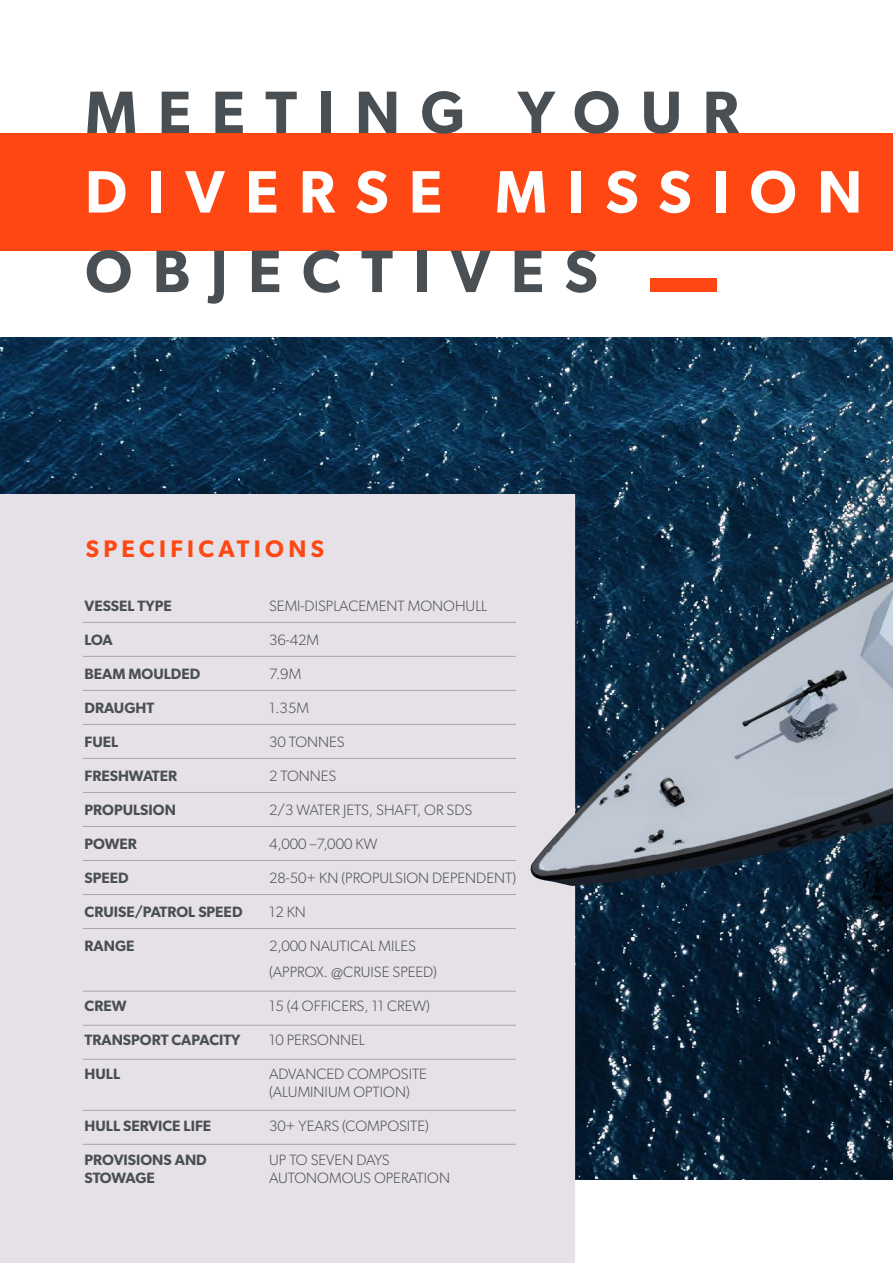
<style>
.page{position:relative;width:893px;height:1263px;background:#fff}
.page>*{position:absolute;margin:0;border:0;box-sizing:border-box;transform-origin:0 0}
.t1{font:600 60px "Gibson";letter-spacing:.34em;color:#4a4f54}
.t2{font:600 60px "Gibson";letter-spacing:.34em;color:#fff}
.t3{font:600 24px "Gibson";letter-spacing:.18em;color:#ff4713}
.t4{font:300 15px/25.5px "Gibson";color:#4a4f54}
.t5{font:600 15px "Gibson";color:#4a4f54}
.t6{font:600 15px "Gibson";letter-spacing:-.02em;color:#4a4f54}
</style>
<div class="page">
<img style="left:0;top:337px;width:893px;height:842px">
<div style="left:0;top:494px;width:575px;height:769px;background:#e5e1e6"></div>
<hr style="left:83px;top:622px;width:433px;height:1px;background:#a5a7aa">
<hr style="left:83px;top:656px;width:433px;height:1px;background:#a5a7aa">
<hr style="left:83px;top:690px;width:433px;height:1px;background:#a5a7aa">
<hr style="left:83px;top:724px;width:433px;height:1px;background:#a5a7aa">
<hr style="left:83px;top:758px;width:433px;height:1px;background:#a5a7aa">
<hr style="left:83px;top:792px;width:433px;height:1px;background:#a5a7aa">
<hr style="left:83px;top:826px;width:433px;height:1px;background:#a5a7aa">
<hr style="left:83px;top:860px;width:433px;height:1px;background:#a5a7aa">
<hr style="left:83px;top:894px;width:433px;height:1px;background:#a5a7aa">
<hr style="left:83px;top:928px;width:433px;height:1px;background:#a5a7aa">
<hr style="left:83px;top:991px;width:433px;height:1px;background:#a5a7aa">
<hr style="left:83px;top:1025px;width:433px;height:1px;background:#a5a7aa">
<hr style="left:83px;top:1059px;width:433px;height:1px;background:#a5a7aa">
<hr style="left:83px;top:1110px;width:433px;height:1px;background:#a5a7aa">
<hr style="left:83px;top:1144px;width:433px;height:1px;background:#a5a7aa">
<div style="left:0;top:133px;width:893px;height:117px;background:#ff4713"></div>
<div style="left:650px;top:278px;width:67px;height:14px;background:#ff4713"></div>
<h1 class="t1" style="left:85px;top:76px;width:655px">MEETING YOUR</h1>
<h1 class="t2" style="left:85px;top:156px;width:779px">DIVERSE MISSION</h1>
<h1 class="t1" style="left:85px;top:235px;width:514px">OBJECTIVES</h1>
<h2 class="t3" style="left:86px;top:534px;width:240px">SPECIFICATIONS</h2>
<p class="t5" style="left:85px;top:597px;width:89px">VESSEL TYPE</p>
<p class="t4" style="left:269px;top:593px;width:220px">SEMI-DISPLACEMENT MONOHULL</p>
<p class="t5" style="left:85px;top:631px;width:30px">LOA</p>
<p class="t4" style="left:269px;top:627px;width:52px">36-42M</p>
<p class="t5" style="left:85px;top:665px;width:117px">BEAM MOULDED</p>
<p class="t4" style="left:269px;top:661px;width:34px">7.9M</p>
<p class="t5" style="left:85px;top:699px;width:71px">DRAUGHT</p>
<p class="t4" style="left:269px;top:695px;width:41px">1.35M</p>
<p class="t5" style="left:85px;top:733px;width:35px">FUEL</p>
<p class="t4" style="left:269px;top:729px;width:77px">30 TONNES</p>
<p class="t5" style="left:85px;top:767px;width:94px">FRESHWATER</p>
<p class="t4" style="left:269px;top:763px;width:69px">2 TONNES</p>
<p class="t5" style="left:85px;top:801px;width:93px">PROPULSION</p>
<p class="t4" style="left:269px;top:797px;width:205px">2/3 WATER JETS, SHAFT, OR SDS</p>
<p class="t5" style="left:85px;top:835px;width:54px">POWER</p>
<p class="t4" style="left:269px;top:831px;width:110px">4,000 –7,000 KW</p>
<p class="t5" style="left:85px;top:869px;width:46px">SPEED</p>
<p class="t4" style="left:269px;top:865px;width:248px">28-50+ KN (PROPULSION DEPENDENT)</p>
<p class="t5" style="left:85px;top:903px;width:159px">CRUISE/PATROL SPEED</p>
<p class="t4" style="left:269px;top:899px;width:38px">12 KN</p>
<p class="t5" style="left:85px;top:937px;width:51px">RANGE</p>
<p class="t4" style="left:269px;top:933px;width:169px">2,000 NAUTICAL MILES (APPROX. @CRUISE SPEED)</p>
<p class="t5" style="left:85px;top:997px;width:43px">CREW</p>
<p class="t4" style="left:269px;top:993px;width:162px">15 (4 OFFICERS, 11 CREW)</p>
<p class="t5" style="left:85px;top:1031px;width:157px">TRANSPORT CAPACITY</p>
<p class="t4" style="left:269px;top:1027px;width:97px">10 PERSONNEL</p>
<p class="t5" style="left:85px;top:1065px;width:37px">HULL</p>
<p class="t4" style="left:269px;top:1065px;width:159px;line-height:18px">ADVANCED COMPOSITE (ALUMINIUM OPTION)</p>
<p class="t5" style="left:85px;top:1117px;width:128px">HULL SERVICE LIFE</p>
<p class="t4" style="left:269px;top:1113px;width:161px">30+ YEARS (COMPOSITE)</p>
<p class="t5" style="left:85px;top:1151px;width:124px">PROVISIONS AND</p>
<p class="t4" style="left:269px;top:1147px;width:122px">UP TO SEVEN DAYS</p>
<p class="t6" style="left:85px;top:1169px;width:72px">STOWAGE</p>
<p class="t4" style="left:269px;top:1165px;width:182px">AUTONOMOUS OPERATION</p>
</div>
